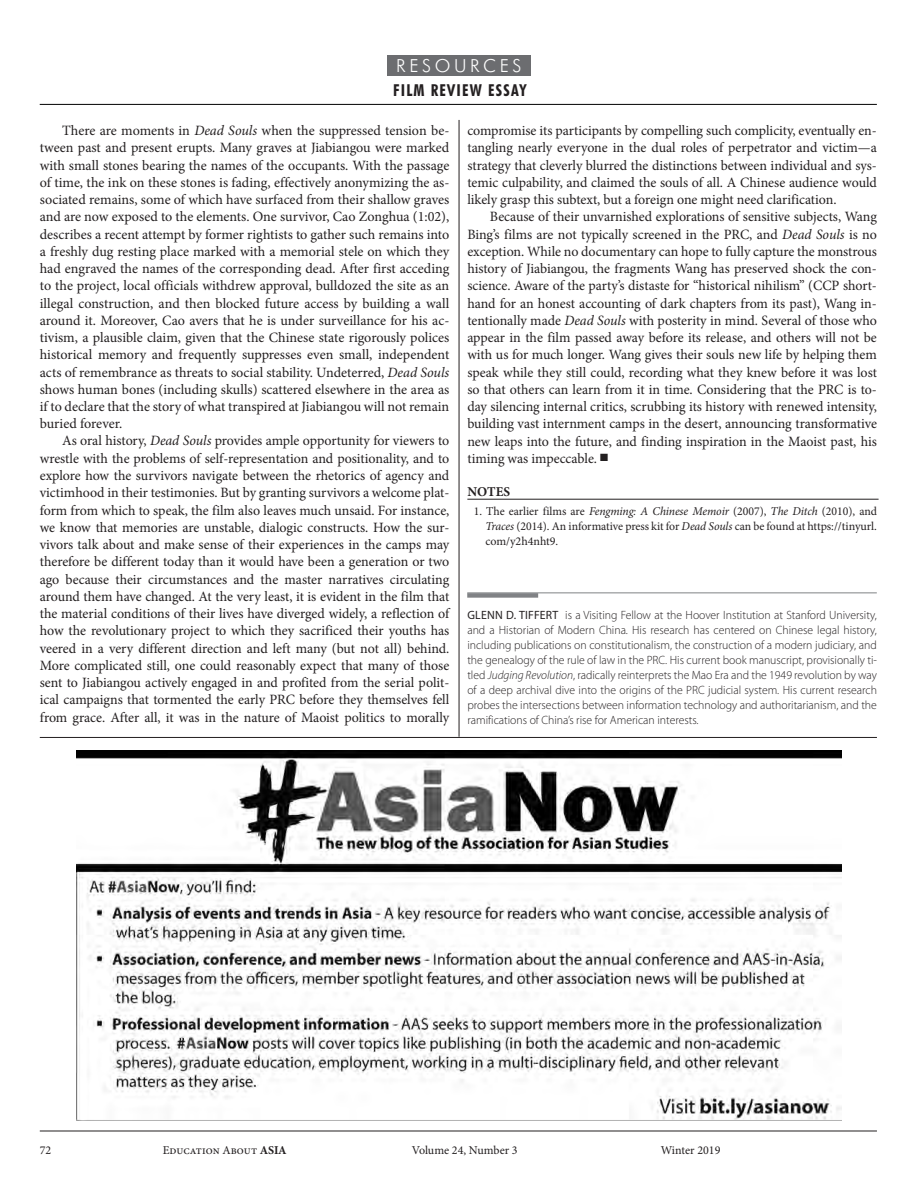
<style>
.page{position:relative;width:918px;height:1188px;background:#fff}
.page>*{position:absolute;margin:0;border:0;box-sizing:border-box;transform-origin:0 0}
.t1{font:300 18px "Futura BT";letter-spacing:.2em;color:#fff}
.t2{font:700 condensed 16.5px "Futura BT";letter-spacing:.075em;color:#231f20}
.t3{font:14.25px/17.2px "Minion Pro";letter-spacing:-.01em;color:#231f20;text-align:justify}
.t4{font:700 13.5px "Minion Pro";letter-spacing:.005em;color:#231f20}
.t5{font:300 12px/15px "Myriad Pro";color:#231f20;text-align:justify}
.t6{font:12px/15px "Minion Pro";color:#231f20;text-align:justify}
.s1{font-style:italic}
.s2{font-weight:400}
.s3{font-weight:700}
</style>
<div class="page">
<div style="left:387px;top:55px;width:144px;height:20px;background:#6c6d70"></div>
<hr style="left:40px;top:104px;width:837px;height:1px;background:#000">
<hr style="left:40px;top:1131px;width:837px;height:1px;background:#231f20">
<img style="left:76px;top:751px;width:766px;height:369px">
<hr style="left:459px;top:120px;width:1px;height:617px;background:#231f20">
<hr style="left:40px;top:737px;width:837px;height:1px;background:#231f20">
<hr style="left:467px;top:592px;width:410px;height:1px;background:#808285">
<div style="left:467px;top:593px;width:71px;height:5px;background:#808285"></div>
<hr style="left:467px;top:499px;width:412px;height:1px;background:#231f20">
<p class="t1" style="left:396px;top:55px;width:127px">RESOURCES</p>
<p class="t2" style="left:393px;top:80px;width:135px">FILM REVIEW ESSAY</p>
<p class="t3" style="left:40px;top:122px;width:411px;text-indent:23px">There are moments in <span class="s1">Dead Souls</span> when the suppressed tension be&shy;tween past and present erupts. Many graves at Jiabiangou were marked with small stones bearing the names of the occupants. With the passage of time, the ink on these stones is fading, effectively anonymizing the as&shy;sociated remains, some of which have surfaced from their shallow graves and are now exposed to the elements. One survivor, Cao Zonghua (1:02), describes a recent attempt by former rightists to gather such remains into a freshly dug resting place marked with a memorial stele on which they had engraved the names of the corresponding dead. After first acceding to the project, local officials withdrew approval, bulldozed the site as an illegal construction, and then blocked future access by building a wall around it. Moreover, Cao avers that he is under surveillance for his ac&shy;tivism, a plausible claim, given that the Chinese state rigorously polices historical memory and frequently suppresses even small, independent acts of remembrance as threats to social stability. Undeterred, <span class="s1">Dead Souls </span>shows human bones (including skulls) scattered elsewhere in the area as if to declare that the story of what transpired at Jiabiangou will not remain buried forever.</p>
<p class="t3" style="left:40px;top:432px;width:411px;text-indent:22px">As oral history, <span class="s1">Dead Souls</span> provides ample opportunity for viewers to wrestle with the problems of self-representation and positionality, and to explore how the survivors navigate between the rhetorics of agency and victimhood in their testimonies. But by granting survivors a welcome plat&shy;form from which to speak, the film also leaves much unsaid. For instance, we know that memories are unstable, dialogic constructs. How the sur&shy;vivors talk about and make sense of their experiences in the camps may therefore be different today than it would have been a generation or two ago because their circumstances and the master narratives circulating around them have changed. At the very least, it is evident in the film that the material conditions of their lives have diverged widely, a reflection of how the revolutionary project to which they sacrificed their youths has veered in a very different direction and left many (but not all) behind.<br>More complicated still, one could reasonably expect that many of those sent to Jiabiangou actively engaged in and profited from the serial polit&shy;ical campaigns that tormented the early PRC before they themselves fell from grace. After all, it was in the nature of Maoist politics to morally</p>
<p class="t3" style="left:467px;top:122px;width:411px">compromise its participants by compelling such complicity, eventually en&shy;tangling nearly everyone in the dual roles of perpetrator and victim—a strategy that cleverly blurred the distinctions between individual and sys&shy;temic culpability, and claimed the souls of all. A Chinese audience would likely grasp this subtext, but a foreign one might need clarification.</p>
<p class="t3" style="left:467px;top:208px;width:411px;text-indent:22px">Because of their unvarnished explorations of sensitive subjects, Wang Bing’s films are not typically screened in the PRC, and <span class="s1">Dead Souls</span> is no exception. While no documentary can hope to fully capture the monstrous history of Jiabiangou, the fragments Wang has preserved shock the con&shy;science. Aware of the party’s distaste for “historical nihilism” (CCP short&shy;hand for an honest accounting of dark chapters from its past), Wang in&shy;tentionally made <span class="s1">Dead Souls</span> with posterity in mind. Several of those who appear in the film passed away before its release, and others will not be with us for much longer. Wang gives their souls new life by helping them speak while they still could, recording what they knew before it was lost so that others can learn from it in time. Considering that the PRC is to&shy;day silencing internal critics, scrubbing its history with renewed intensity, building vast internment camps in the desert, announcing transformative new leaps into the future, and finding inspiration in the Maoist past, his timing was impeccable. ■</p>
<p class="t4" style="left:467px;top:482px;width:44px">NOTES</p>
<p class="t6" style="left:485px;top:504px;width:393px;text-indent:-12px">1. The earlier films are <span class="s1">Fengming: A Chinese Memoir</span> (2007), <span class="s1">The Ditch</span> (2010), and <span class="s1">Traces</span> (2014). An informative press kit for <span class="s1">Dead Souls</span> can be found at https://tinyurl. com/y2h4nht9.</p>
<p class="t5" style="left:467px;top:607px;width:411px"><span class="s2">GLENN D. TIFFERT</span> is a Visiting Fellow at the Hoover Institution at Stanford University, and a Historian of Modern China. His research has centered on Chinese legal history, including publications on constitutionalism, the construction of a modern judiciary, and the genealogy of the rule of law in the PRC. His current book manuscript, provisionally ti&shy;tled <span class="s1">Judging Revolution</span>, radically reinterprets the Mao Era and the 1949 revolution by way of a deep archival dive into the origins of the PRC judicial system. His current research probes the intersections between information technology and authoritarianism, and the ramifications of China’s rise for American interests.</p>
<p class="t6" style="left:40px;top:1143px;width:13px">72</p>
<p class="t6" style="left:163px;top:1143px;width:125px">Education About <span class="s3">ASIA</span></p>
<p class="t6" style="left:412px;top:1143px;width:107px">Volume 24, Number 3</p>
<p class="t6" style="left:661px;top:1143px;width:61px">Winter 2019</p>
</div>
